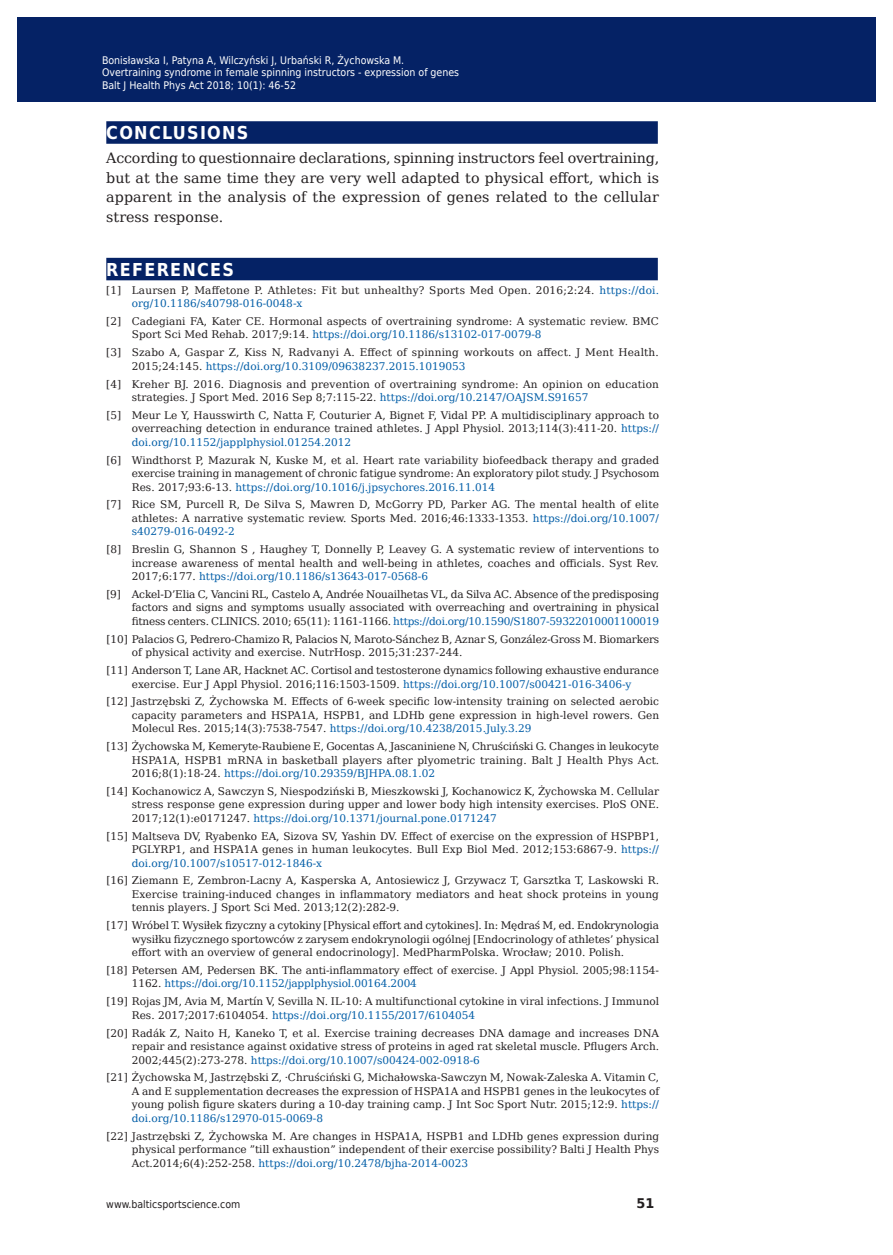
<style>
.page{position:relative;width:893px;height:1255px;background:#fff}
.page>*{position:absolute;margin:0;border:0;box-sizing:border-box;transform-origin:0 0}
.t1{font:700 17.85px "DejaVu Sans Condensed";letter-spacing:.07em;color:#fff}
.t2{font:14.25px/19.5px "DejaVu Serif";letter-spacing:.005em;color:#231f20;text-align:justify}
.t3{font:700 13.35px "DejaVu Sans";color:#231f20;scale:.96 1}
.t4{font:10.5px/13.5px "DejaVu Serif";color:#231f20;text-align:justify}
.t5{font:10.5px/12.6px "DejaVu Sans Condensed";color:#fff}
.t6{font:10.5px "DejaVu Sans";color:#fff}
.t7{font:10.5px "DejaVu Sans Condensed";color:#231f20}
.s1{color:#015da7}
</style>
<div class="page">
<div style="left:106px;top:121px;width:552px;height:23px;background:#052265"></div>
<div style="left:106px;top:258px;width:552px;height:22px;background:#052265"></div>
<div style="left:17px;top:17px;width:855px;height:85px;background:#052265"></div>
<p class="t5" style="left:102px;top:54px;width:359px">Bonisławska I, Patyna A, Wilczyński J, Urbański R, Żychowska M.<br>Overtraining syndrome in female spinning instructors - expression of genes<br>Balt J Health Phys Act 2018; 10(1): 46-52</p>
<p class="t5" style="left:108px;top:55px;width:341px">Szczesna-Kaczmarek A<br>Blood K+ concentration balance after prolonged submaximal exercise...</p>
<p class="t6" style="left:108px;top:78px;width:224px">Balt J Health Phys Act 2014; 1(1): 233-244</p>
<h1 class="t1" style="left:106px;top:118px;width:144px">CONCLUSIONS</h1>
<p class="t2" style="left:106px;top:148px;width:554px">According to questionnaire declarations, spinning instructors feel overtraining, but at the same time they are very well adapted to physical effort, which is apparent in the analysis of the expression of genes related to the cellular stress response.</p>
<h1 class="t1" style="left:106px;top:255px;width:129px">REFERENCES</h1>
<p class="t4" style="left:132px;top:283px;width:529px;text-indent:-26px">[1] Laursen P, Maffetone P. Athletes: Fit but unhealthy? Sports Med Open. 2016;2:24. <span class="s1">https://doi. org/10.1186/s40798-016-0048-x</span></p>
<p class="t4" style="left:132px;top:314px;width:529px;text-indent:-26px">[2] Cadegiani FA, Kater CE. Hormonal aspects of overtraining syndrome: A systematic review. BMC<br>Sport Sci Med Rehab. 2017;9:14. <span class="s1">https://doi.org/10.1186/s13102-017-0079-8</span></p>
<p class="t4" style="left:132px;top:345px;width:528px;text-indent:-26px">[3] Szabo A, Gaspar Z, Kiss N, Radvanyi A. Effect of spinning workouts on affect. J Ment Health.<br>2015;24:145. <span class="s1">https://doi.org/10.3109/09638237.2015.1019053</span></p>
<p class="t4" style="left:132px;top:377px;width:529px;text-indent:-26px">[4] Kreher BJ. 2016. Diagnosis and prevention of overtraining syndrome: An opinion on education strategies. J Sport Med. 2016 Sep 8;7:115-22. <span class="s1">https://doi.org/10.2147/OAJSM.S91657</span></p>
<p class="t4" style="left:132px;top:408px;width:529px;text-indent:-26px">[5] Meur Le Y, Hausswirth C, Natta F, Couturier A, Bignet F, Vidal PP. A multidisciplinary approach to overreaching detection in endurance trained athletes. J Appl Physiol. 2013;114(3):411-20. <span class="s1">https:// doi.org/10.1152/japplphysiol.01254.2012</span></p>
<p class="t4" style="left:132px;top:453px;width:529px;text-indent:-26px">[6] Windthorst P, Mazurak N, Kuske M, et al. Heart rate variability biofeedback therapy and graded exercise training in management of chronic fatigue syndrome: An exploratory pilot study. J Psychosom Res. 2017;93:6-13. <span class="s1">https://doi.org/10.1016/j.jpsychores.2016.11.014</span></p>
<p class="t4" style="left:132px;top:497px;width:529px;text-indent:-26px">[7] Rice SM, Purcell R, De Silva S, Mawren D, McGorry PD, Parker AG. The mental health of elite athletes: A narrative systematic review. Sports Med. 2016;46:1333-1353. <span class="s1">https://doi.org/10.1007/ s40279-016-0492-2</span></p>
<p class="t4" style="left:132px;top:542px;width:529px;text-indent:-26px">[8] Breslin G, Shannon S , Haughey T, Donnelly P, Leavey G. A systematic review of interventions to increase awareness of mental health and well-being in athletes, coaches and officials. Syst Rev.<br>2017;6:177. <span class="s1">https://doi.org/10.1186/s13643-017-0568-6</span></p>
<p class="t4" style="left:132px;top:587px;width:529px;text-indent:-26px">[9] Ackel-D’Elia C, Vancini RL, Castelo A, Andrée Nouailhetas VL, da Silva AC. Absence of the predisposing factors and signs and symptoms usually associated with overreaching and overtraining in physical fitness centers. CLINICS. 2010; 65(11): 1161-1166. <span class="s1">https://doi.org/10.1590/S1807-59322010001100019</span></p>
<p class="t4" style="left:132px;top:632px;width:529px;text-indent:-26px">[10] Palacios G, Pedrero-Chamizo R, Palacios N, Maroto-Sánchez B, Aznar S, González-Gross M. Biomarkers of physical activity and exercise. NutrHosp. 2015;31:237-244.</p>
<p class="t4" style="left:106px;top:663px;width:554px;text-align:center">[11] Anderson T, Lane AR, Hacknet AC. Cortisol and testosterone dynamics following exhaustive endurance exercise. Eur J Appl Physiol. 2016;116:1503-1509. <span class="s1">https://doi.org/10.1007/s00421-016-3406-y</span></p>
<p class="t4" style="left:132px;top:694px;width:529px;text-indent:-26px">[12] Jastrzębski Z, Żychowska M. Effects of 6-week specific low-intensity training on selected aerobic capacity parameters and HSPA1A, HSPB1, and LDHb gene expression in high-level rowers. Gen Molecul Res. 2015;14(3):7538-7547. <span class="s1">https://doi.org/10.4238/2015.July.3.29</span></p>
<p class="t4" style="left:132px;top:739px;width:529px;text-indent:-26px">[13] Żychowska M, Kemeryte-Raubiene E, Gocentas A, Jascaniniene N, Chruściński G. Changes in leukocyte HSPA1A, HSPB1 mRNA in basketball players after plyometric training. Balt J Health Phys Act.<br>2016;8(1):18-24. <span class="s1">https://doi.org/10.29359/BJHPA.08.1.02</span></p>
<p class="t4" style="left:132px;top:784px;width:529px;text-indent:-26px">[14] Kochanowicz A, Sawczyn S, Niespodziński B, Mieszkowski J, Kochanowicz K, Żychowska M. Cellular stress response gene expression during upper and lower body high intensity exercises. PloS ONE.<br>2017;12(1):e0171247. <span class="s1">https://doi.org/10.1371/journal.pone.0171247</span></p>
<p class="t4" style="left:132px;top:828px;width:529px;text-indent:-26px">[15] Maltseva DV, Ryabenko EA, Sizova SV, Yashin DV. Effect of exercise on the expression of HSPBP1, PGLYRP1, and HSPA1A genes in human leukocytes. Bull Exp Biol Med. 2012;153:6867-9. <span class="s1">https:// doi.org/10.1007/s10517-012-1846-x</span></p>
<p class="t4" style="left:132px;top:873px;width:529px;text-indent:-26px">[16] Ziemann E, Zembron-Lacny A, Kasperska A, Antosiewicz J, Grzywacz T, Garsztka T, Laskowski R.<br>Exercise training-induced changes in inflammatory mediators and heat shock proteins in young tennis players. J Sport Sci Med. 2013;12(2):282-9.</p>
<p class="t4" style="left:132px;top:918px;width:529px;text-indent:-26px">[17] Wróbel T. Wysiłek fizyczny a cytokiny [Physical effort and cytokines]. In: Mędraś M, ed. Endokrynologia wysiłku fizycznego sportowców z zarysem endokrynologii ogólnej [Endocrinology of athletes’ physical effort with an overview of general endocrinology]. MedPharmPolska. Wrocław; 2010. Polish.</p>
<p class="t4" style="left:132px;top:963px;width:529px;text-indent:-26px">[18] Petersen AM, Pedersen BK. The anti-inflammatory effect of exercise. J Appl Physiol. 2005;98:1154-<br>1162. <span class="s1">https://doi.org/10.1152/japplphysiol.00164.2004</span></p>
<p class="t4" style="left:132px;top:994px;width:529px;text-indent:-26px">[19] Rojas JM, Avia M, Martín V, Sevilla N. IL-10: A multifunctional cytokine in viral infections. J Immunol<br>Res. 2017;2017:6104054. <span class="s1">https://doi.org/10.1155/2017/6104054</span></p>
<p class="t4" style="left:132px;top:1025px;width:529px;text-indent:-26px">[20] Radák Z, Naito H, Kaneko T, et al. Exercise training decreases DNA damage and increases DNA repair and resistance against oxidative stress of proteins in aged rat skeletal muscle. Pflugers Arch.<br>2002;445(2):273-278. <span class="s1">https://doi.org/10.1007/s00424-002-0918-6</span></p>
<p class="t4" style="left:132px;top:1070px;width:529px;text-indent:-26px">[21] Żychowska M, Jastrzębski Z, ·Chruściński G, Michałowska-Sawczyn M, Nowak-Zaleska A. Vitamin C, A and E supplementation decreases the expression of HSPA1A and HSPB1 genes in the leukocytes of young polish figure skaters during a 10-day training camp. J Int Soc Sport Nutr. 2015;12:9. <span class="s1">https:// doi.org/10.1186/s12970-015-0069-8</span></p>
<p class="t4" style="left:132px;top:1128px;width:529px;text-indent:-26px">[22] Jastrzębski Z, Żychowska M. Are changes in HSPA1A, HSPB1 and LDHb genes expression during physical performance ”till exhaustion” independent of their exercise possibility? Balti J Health Phys Act.2014;6(4):252-258. <span class="s1">https://doi.org/10.2478/bjha-2014-0023</span></p>
<p class="t7" style="left:106px;top:1195px;width:136px">www.balticsportscience.com</p>
<p class="t3" style="left:636px;top:1192px;width:20px">51</p>
</div>
